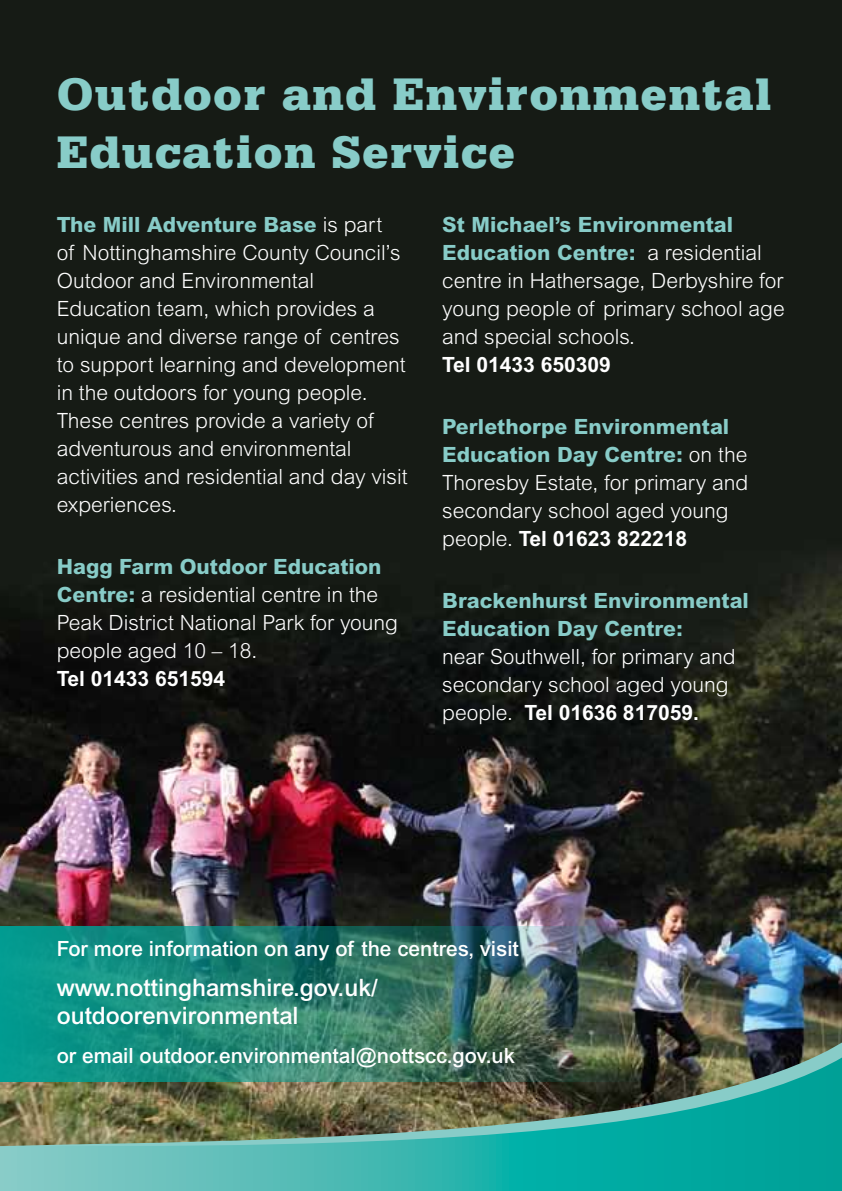
<style>
.page{position:relative;width:842px;height:1191px;background:#fff}
.page>*{position:absolute;margin:0;border:0;box-sizing:border-box;transform-origin:0 0}
.t1{font:900 48px/57.6px "Serifa BT";letter-spacing:.025em;color:#88ccc8}
.t2{font:500 24px/28px "Arial";color:#fff}
.t3{font:300 21px/28px "Arial";color:#fff}
.t4{font:500 21px "Arial";color:#fff}
.t5{font:800 21px/28px "Arial";color:#88ccc8}
.t6{font:700 21px "Arial";color:#fff}
.s1{font-weight:800;color:#88ccc8}
.s2{font-weight:700}
</style>
<div class="page">
<img style="left:0;top:0;width:842px;height:1030px">
<img style="left:0;top:926px;width:651px;height:104px">
<img style="left:0;top:1030px;width:842px;height:27px">
<img style="left:0;top:1057px;width:842px;height:134px">
<h1 class="t1" style="left:57px;top:64px;width:716px">Outdoor and Environmental<br>Education Service</h1>
<p class="t3" style="left:57px;top:211px;width:352px"><span class="s1">The Mill Adventure Base</span> is part<br>of Nottinghamshire County Council’s<br>Outdoor and Environmental<br>Education team, which provides a unique and diverse range of centres to support learning and development in the outdoors for young people.<br>These centres provide a variety of adventurous and environmental activities and residential and day visit experiences.</p>
<p class="t3" style="left:57px;top:553px;width:343px"><span class="s1">Hagg Farm Outdoor Education<br>Centre:</span> a residential centre in the<br>Peak District National Park for young people aged 10 – 18.</p>
<p class="t6" style="left:57px;top:666px;width:170px">Tel 01433 651594</p>
<p class="t3" style="left:442px;top:210px;width:344px"><span class="s1">St Michael’s Environmental<br>Education Centre:</span> a residential centre in Hathersage, Derbyshire for young people of primary school age and special schools.</p>
<p class="t6" style="left:442px;top:352px;width:170px">Tel 01433 650309</p>
<p class="t3" style="left:442px;top:412px;width:308px"><span class="s1">Perlethorpe Environmental<br>Education Day Centre:</span> on the<br>Thoresby Estate, for primary and secondary school aged young people. <span class="s2">Tel 01623 822218</span></p>
<p class="t5" style="left:442px;top:586px;width:308px">Brackenhurst Environmental<br>Education Day Centre:</p>
<p class="t3" style="left:442px;top:642px;width:295px">near Southwell, for primary and secondary school aged young people. <span class="s2">Tel 01636 817059.</span></p>
<p class="t4" style="left:57px;top:936px;width:464px">For more information on any of the centres, visit</p>
<p class="t2" style="left:57px;top:973px;width:323px">www.nottinghamshire.gov.uk/ outdoorenvironmental</p>
<p class="t4" style="left:57px;top:1043px;width:460px">or email outdoor.environmental@nottscc.gov.uk</p>
</div>
